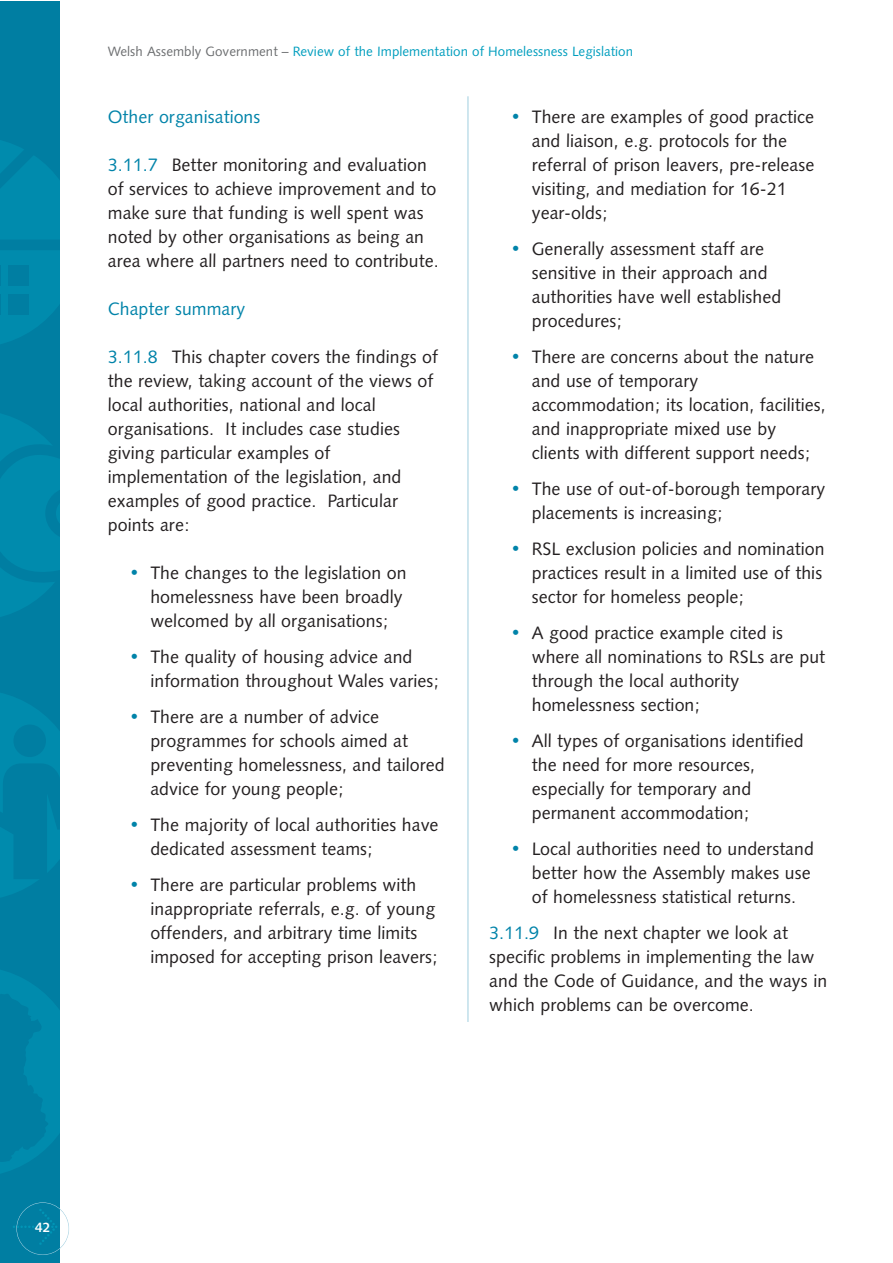
<style>
.page{position:relative;width:893px;height:1263px;background:#fff}
.page>*{position:absolute;margin:0;border:0;box-sizing:border-box;transform-origin:0 0}
.t1{font:18px/24px "Humanist 531 BT Roman A";color:#231f20}
.t2{font:18px "Humanist 531 BT Roman A";color:#0083a9}
.t3{font:13.5px "Humanist 531 BT Roman A";color:#009ebe}
.t4{font:13.5px "Humanist 531 BT Bold A";color:#fff}
.s1{color:#6c6e70}
.s2{color:#0083a9}
</style>
<div class="page">
<div style="left:0;top:2px;width:60px;height:1261px;background:#007ea2"></div>
<svg style="left:0;top:140px;width:60px;height:204px"></svg>
<svg style="left:0;top:693px;width:60px;height:204px"></svg>
<div style="left:13px;top:725px;width:33px;height:32px;background:#007ea2;border-radius:50%"></div>
<svg style="left:0;top:970px;width:60px;height:203px"></svg>
<svg style="left:0;top:414px;width:60px;height:203px"></svg>
<svg style="left:13px;top:1209px;width:44px;height:36px"></svg>
<div style="left:16px;top:1202px;width:53px;height:53px;border:1px solid #9fcedf;border-radius:50%"></div>
<hr style="left:467px;top:96px;width:1px;height:926px;background:#9fcedf">
<p class="t3" style="left:108px;top:46px;width:527px"><span class="s1">Welsh Assembly Government –</span> Review of the Implementation of Homelessness Legislation</p>
<p class="t2" style="left:108px;top:110px;width:154px">Other organisations</p>
<p class="t1" style="left:108px;top:154px;width:332px"><span class="s2">3.11.7</span> Better monitoring and evaluation of services to achieve improvement and to make sure that funding is well spent was noted by other organisations as being an area where all partners need to contribute.</p>
<p class="t2" style="left:108px;top:302px;width:139px">Chapter summary</p>
<p class="t1" style="left:108px;top:346px;width:331px"><span class="s2">3.11.8</span> This chapter covers the findings of the review, taking account of the views of local authorities, national and local organisations. It includes case studies giving particular examples of implementation of the legislation, and examples of good practice. Particular points are:</p>
<p class="t1" style="left:150px;top:562px;width:258px;text-indent:-21px"><span class="s2">•</span> The changes to the legislation on homelessness have been broadly welcomed by all organisations;</p>
<p class="t1" style="left:150px;top:646px;width:290px;text-indent:-21px"><span class="s2">•</span> The quality of housing advice and information throughout Wales varies;</p>
<p class="t1" style="left:150px;top:706px;width:296px;text-indent:-21px"><span class="s2">•</span> There are a number of advice programmes for schools aimed at preventing homelessness, and tailored advice for young people;</p>
<p class="t1" style="left:150px;top:814px;width:290px;text-indent:-21px"><span class="s2">•</span> The majority of local authorities have dedicated assessment teams;</p>
<p class="t1" style="left:150px;top:874px;width:289px;text-indent:-21px"><span class="s2">•</span> There are particular problems with inappropriate referrals, e.g. of young offenders, and arbitrary time limits imposed for accepting prison leavers;</p>
<p class="t1" style="left:531px;top:106px;width:284px;text-indent:-21px"><span class="s2">•</span> There are examples of good practice and liaison, e.g. protocols for the referral of prison leavers, pre-release visiting, and mediation for 16-21 year-olds;</p>
<p class="t1" style="left:531px;top:238px;width:251px;text-indent:-21px"><span class="s2">•</span> Generally assessment staff are sensitive in their approach and authorities have well established procedures;</p>
<p class="t1" style="left:531px;top:346px;width:295px;text-indent:-21px"><span class="s2">•</span> There are concerns about the nature and use of temporary accommodation; its location, facilities, and inappropriate mixed use by clients with different support needs;</p>
<p class="t1" style="left:531px;top:478px;width:295px;text-indent:-21px"><span class="s2">•</span> The use of out-of-borough temporary placements is increasing;</p>
<p class="t1" style="left:531px;top:538px;width:294px;text-indent:-21px"><span class="s2">•</span> RSL exclusion policies and nomination practices result in a limited use of this sector for homeless people;</p>
<p class="t1" style="left:531px;top:622px;width:295px;text-indent:-21px"><span class="s2">•</span> A good practice example cited is where all nominations to RSLs are put through the local authority homelessness section;</p>
<p class="t1" style="left:531px;top:730px;width:273px;text-indent:-21px"><span class="s2">•</span> All types of organisations identified the need for more resources, especially for temporary and permanent accommodation;</p>
<p class="t1" style="left:531px;top:838px;width:284px;text-indent:-21px"><span class="s2">•</span> Local authorities need to understand better how the Assembly makes use of homelessness statistical returns.</p>
<p class="t1" style="left:489px;top:922px;width:339px"><span class="s2">3.11.9</span> In the next chapter we look at specific problems in implementing the law and the Code of Guidance, and the ways in which problems can be overcome.</p>
<p class="t4" style="left:35px;top:1223px;width:17px">42</p>
</div>
